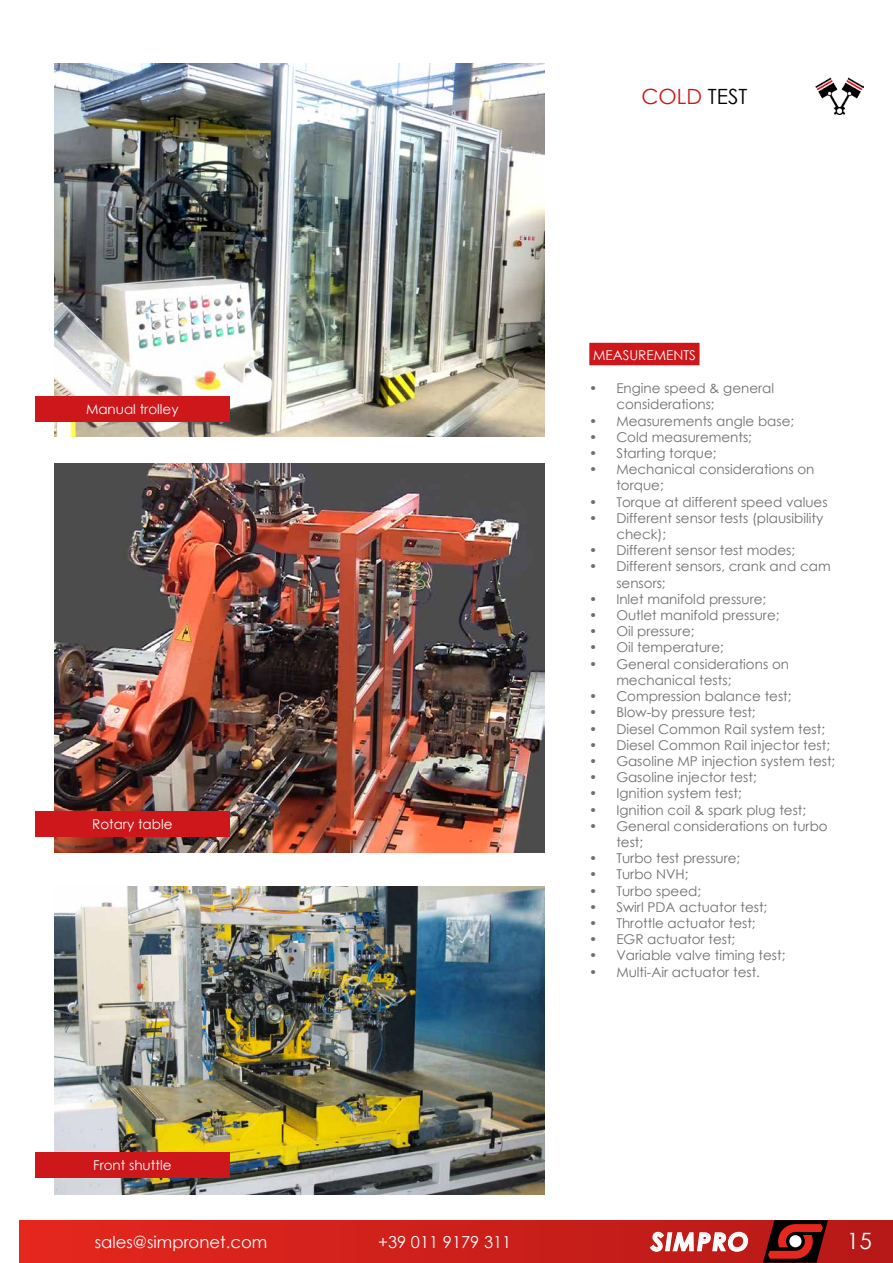
<style>
.page{position:relative;width:893px;height:1263px;background:#fff}
.page>*{position:absolute;margin:0;border:0;box-sizing:border-box;transform-origin:0 0}
.t1{font:italic 700 24.45px "Century Gothic";letter-spacing:.06em;color:#fff}
.t2{font:22.5px "Century Gothic";color:#fff}
.t3{font:21px "Century Gothic";color:#cd171a}
.t4{font:16.5px "Century Gothic";color:#fff}
.t5{font:13.5px/16.2px "Century Gothic";color:#706f6f}
.t6{font:13.5px "Century Gothic";color:#fff}
.s1{color:#000}
</style>
<div class="page">
<img style="left:54px;top:887px;width:490px;height:308px">
<img style="left:54px;top:463px;width:490px;height:390px">
<img style="left:54px;top:64px;width:490px;height:372px">
<div style="left:20px;top:1220px;width:873px;height:43px;background:linear-gradient(to right,#e5271e,#b61917)"></div>
<svg style="left:763px;top:1220px;width:65px;height:43px;background:#721b17"></svg>
<svg style="left:649px;top:1231px;width:100px;height:21px;background:#d56967"></svg>
<img style="left:816px;top:77px;width:48px;height:37px">
<div style="left:589px;top:343px;width:110px;height:22px;background:#cd171a"></div>
<div style="left:35px;top:396px;width:195px;height:26px;background:#cd171a"></div>
<div style="left:35px;top:811px;width:195px;height:26px;background:#cd171a"></div>
<div style="left:35px;top:1152px;width:195px;height:26px;background:#cd171a"></div>
<p class="t6" style="left:86px;top:400px;width:94px">Manual trolley</p>
<p class="t6" style="left:92px;top:815px;width:82px">Rotary table</p>
<p class="t6" style="left:93px;top:1156px;width:80px">Front shuttle</p>
<h3 class="t3" style="left:641px;top:82px;width:108px">COLD <span class="s1">TEST</span></h3>
<p class="t6" style="left:593px;top:346px;width:104px">MEASUREMENTS</p>
<p class="t5" style="left:616px;top:380px;width:159px;text-indent:-27px">• Engine speed &amp; general considerations;</p>
<p class="t5" style="left:589px;top:412px;width:206px">• Measurements angle base;</p>
<p class="t5" style="left:589px;top:429px;width:164px">• Cold measurements;</p>
<p class="t5" style="left:589px;top:445px;width:129px">• Starting torque;</p>
<p class="t5" style="left:616px;top:461px;width:200px;text-indent:-27px">• Mechanical considerations on torque;</p>
<p class="t5" style="left:589px;top:493px;width:240px">• Torque at different speed values</p>
<p class="t5" style="left:616px;top:510px;width:209px;text-indent:-27px">• Different sensor tests (plausibility check);</p>
<p class="t5" style="left:589px;top:542px;width:207px">• Different sensor test modes;</p>
<p class="t5" style="left:616px;top:558px;width:216px;text-indent:-27px">• Different sensors, crank and cam sensors;</p>
<p class="t5" style="left:589px;top:591px;width:178px">• Inlet manifold pressure;</p>
<p class="t5" style="left:589px;top:607px;width:192px">• Outlet manifold pressure;</p>
<p class="t5" style="left:589px;top:623px;width:107px">• Oil pressure;</p>
<p class="t5" style="left:589px;top:639px;width:136px">• Oil temperature;</p>
<p class="t5" style="left:616px;top:655px;width:174px;text-indent:-27px">• General considerations on mechanical tests;</p>
<p class="t5" style="left:589px;top:688px;width:204px">• Compression balance test;</p>
<p class="t5" style="left:589px;top:704px;width:168px">• Blow-by pressure test;</p>
<p class="t5" style="left:589px;top:720px;width:237px">• Diesel Common Rail system test;</p>
<p class="t5" style="left:589px;top:736px;width:242px">• Diesel Common Rail injector test;</p>
<p class="t5" style="left:589px;top:753px;width:248px">• Gasoline MP injection system test;</p>
<p class="t5" style="left:589px;top:769px;width:169px">• Gasoline injector test;</p>
<p class="t5" style="left:589px;top:785px;width:154px">• Ignition system test;</p>
<p class="t5" style="left:589px;top:801px;width:218px">• Ignition coil &amp; spark plug test;</p>
<p class="t5" style="left:616px;top:817px;width:213px;text-indent:-27px">• General considerations on turbo test;</p>
<p class="t5" style="left:589px;top:850px;width:153px">• Turbo test pressure;</p>
<p class="t5" style="left:589px;top:866px;width:101px">• Turbo NVH;</p>
<p class="t5" style="left:589px;top:882px;width:113px">• Turbo speed;</p>
<p class="t5" style="left:589px;top:898px;width:179px">• Swirl PDA actuator test;</p>
<p class="t5" style="left:589px;top:915px;width:168px">• Throttle actuator test;</p>
<p class="t5" style="left:589px;top:931px;width:148px">• EGR actuator test;</p>
<p class="t5" style="left:589px;top:947px;width:198px">• Variable valve timing test;</p>
<p class="t5" style="left:589px;top:963px;width:172px">• Multi-Air actuator test.</p>
<p class="t4" style="left:95px;top:1230px;width:174px">sales@simpronet.com</p>
<p class="t4" style="left:378px;top:1230px;width:135px">+39 011 9179 311</p>
<h1 class="t1" style="left:651px;top:1223px;width:99px">SIMPRO</h1>
<h2 class="t2" style="left:847px;top:1225px;width:26px">15</h2>
</div>
